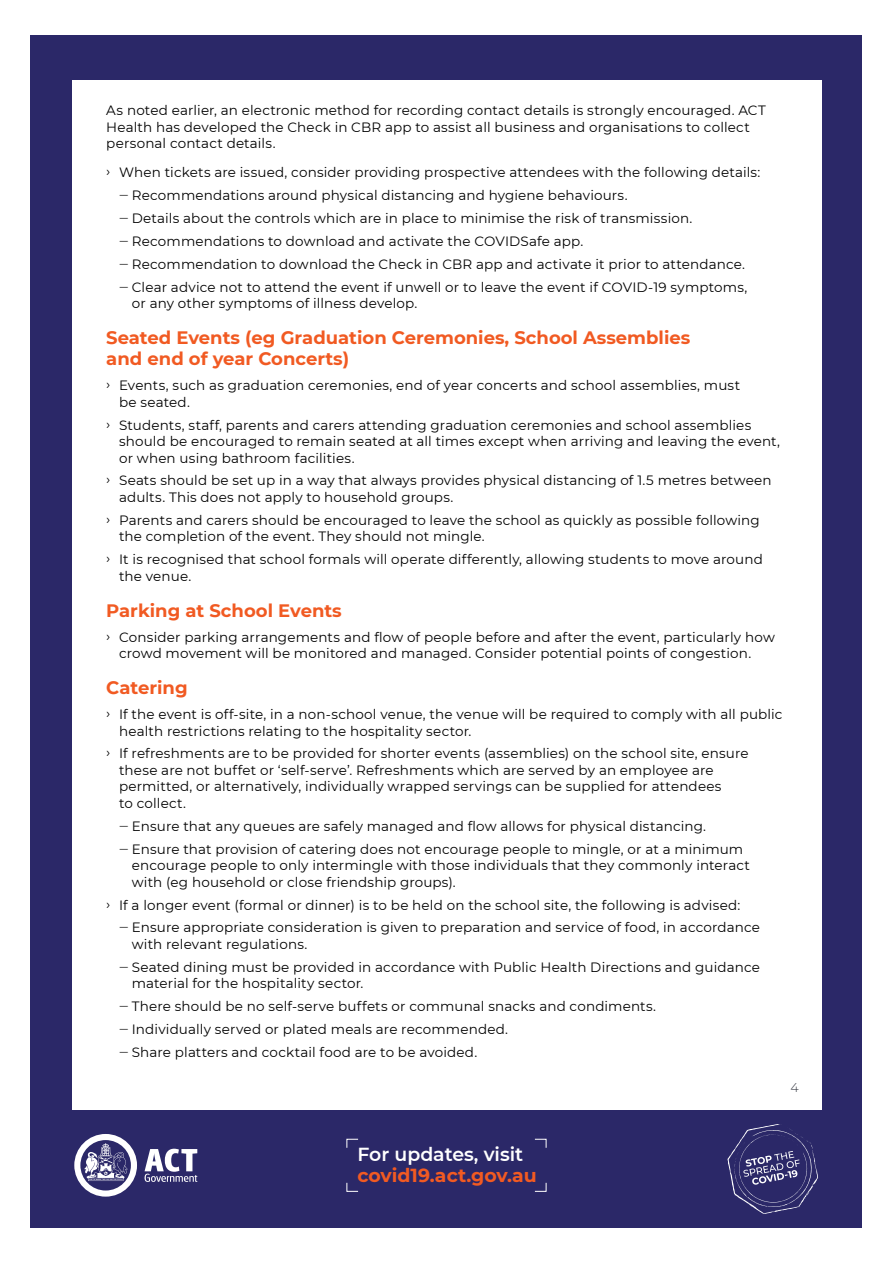
<style>
.page{position:relative;width:893px;height:1263px;background:#fff}
.page>*{position:absolute;margin:0;border:0;box-sizing:border-box;transform-origin:0 0}
.t1{font:700 18.9px "Montserrat";color:#f15a22}
.t2{font:600 18.9px "Montserrat";color:#fff}
.head_3{font:700 18px/21px "Montserrat";color:#f15a22}
.Bodytext{font:13.5px/16.5px "Montserrat";letter-spacing:.01em;color:#000}
.t3{font:300 12.75px "Montserrat";color:#343741}
</style>
<div class="page">
<div style="left:31px;top:35px;width:831px;height:1193px;background:#2b2868"></div>
<div style="left:72px;top:80px;width:749px;height:1030px;background:#fff"></div>
<svg style="left:346px;top:1138px;width:13px;height:10px"></svg>
<svg style="left:534px;top:1182px;width:13px;height:10px"></svg>
<svg style="left:534px;top:1138px;width:13px;height:10px"></svg>
<svg style="left:346px;top:1182px;width:13px;height:10px"></svg>
<svg style="left:74px;top:1134px;width:63px;height:62px"></svg>
<svg style="left:145px;top:1149px;width:52px;height:33px"></svg>
<svg style="left:727px;top:1124px;width:91px;height:90px"></svg>
<p class="Bodytext" style="left:106px;top:102px;width:661px">As noted earlier, an electronic method for recording contact details is strongly encouraged. ACT<br>Health has developed the Check in CBR app to assist all business and organisations to collect personal contact details.</p>
<p class="Bodytext" style="left:106px;top:164px;width:656px">ځ When tickets are issued, consider providing prospective attendees with the following details:</p>
<p class="Bodytext" style="left:119px;top:187px;width:510px">‒ Recommendations around physical distancing and hygiene behaviours.</p>
<p class="Bodytext" style="left:119px;top:210px;width:575px">‒ Details about the controls which are in place to minimise the risk of transmission.</p>
<p class="Bodytext" style="left:119px;top:232px;width:466px">‒ Recommendations to download and activate the COVIDSafe app.</p>
<p class="Bodytext" style="left:119px;top:255px;width:627px">‒ Recommendation to download the Check in CBR app and activate it prior to attendance.</p>
<p class="Bodytext" style="left:132px;top:278px;width:617px;text-indent:-13px">‒ Clear advice not to attend the event if unwell or to leave the event if COVID-19 symptoms, or any other symptoms of illness develop.</p>
<p class="head_3" style="left:106px;top:326px;width:586px">Seated Events (eg Graduation Ceremonies, School Assemblies and end of year Concerts)</p>
<p class="Bodytext" style="left:119px;top:377px;width:623px;text-indent:-13px">ځ Events, such as graduation ceremonies, end of year concerts and school assemblies, must be seated.</p>
<p class="Bodytext" style="left:119px;top:416px;width:662px;text-indent:-13px">ځ Students, staff, parents and carers attending graduation ceremonies and school assemblies should be encouraged to remain seated at all times except when arriving and leaving the event, or when using bathroom facilities.</p>
<p class="Bodytext" style="left:119px;top:472px;width:654px;text-indent:-13px">ځ Seats should be set up in a way that always provides physical distancing of 1.5 metres between adults. This does not apply to household groups.</p>
<p class="Bodytext" style="left:119px;top:511px;width:642px;text-indent:-13px">ځ Parents and carers should be encouraged to leave the school as quickly as possible following the completion of the event. They should not mingle.</p>
<p class="Bodytext" style="left:119px;top:551px;width:645px;text-indent:-13px">ځ It is recognised that school formals will operate differently, allowing students to move around the venue.</p>
<p class="head_3" style="left:106px;top:599px;width:237px">Parking at School Events</p>
<p class="Bodytext" style="left:119px;top:628px;width:657px;text-indent:-13px">ځ Consider parking arrangements and flow of people before and after the event, particularly how crowd movement will be monitored and managed. Consider potential points of congestion.</p>
<p class="head_3" style="left:106px;top:676px;width:83px">Catering</p>
<p class="Bodytext" style="left:119px;top:705px;width:665px;text-indent:-13px">ځ If the event is off-site, in a non-school venue, the venue will be required to comply with all public health restrictions relating to the hospitality sector.</p>
<p class="Bodytext" style="left:119px;top:745px;width:631px;text-indent:-13px">ځ If refreshments are to be provided for shorter events (assemblies) on the school site, ensure these are not buffet or ‘self-serve’. Refreshments which are served by an employee are permitted, or alternatively, individually wrapped servings can be supplied for attendees<br>to collect.</p>
<p class="Bodytext" style="left:119px;top:817px;width:588px">‒ Ensure that any queues are safely managed and flow allows for physical distancing.</p>
<p class="Bodytext" style="left:132px;top:840px;width:620px;text-indent:-13px">‒ Ensure that provision of catering does not encourage people to mingle, or at a minimum encourage people to only intermingle with those individuals that they commonly interact with (eg household or close friendship groups).</p>
<p class="Bodytext" style="left:106px;top:896px;width:635px">ځ If a longer event (formal or dinner) is to be held on the school site, the following is advised:</p>
<p class="Bodytext" style="left:132px;top:919px;width:630px;text-indent:-13px">‒ Ensure appropriate consideration is given to preparation and service of food, in accordance with relevant regulations.</p>
<p class="Bodytext" style="left:132px;top:958px;width:630px;text-indent:-13px">‒ Seated dining must be provided in accordance with Public Health Directions and guidance material for the hospitality sector.</p>
<p class="Bodytext" style="left:119px;top:998px;width:539px">‒ There should be no self-serve buffets or communal snacks and condiments.</p>
<p class="Bodytext" style="left:119px;top:1020px;width:391px">‒ Individually served or plated meals are recommended.</p>
<p class="Bodytext" style="left:119px;top:1043px;width:360px">‒ Share platters and cocktail food are to be avoided.</p>
<p class="t3" style="left:790px;top:1079px;width:10px">4</p>
<h1 class="t2" style="left:357px;top:1141px;width:167px">For updates, visit</h1>
<h1 class="t1" style="left:357px;top:1162px;width:181px">covid19.act.gov.au</h1>
</div>
